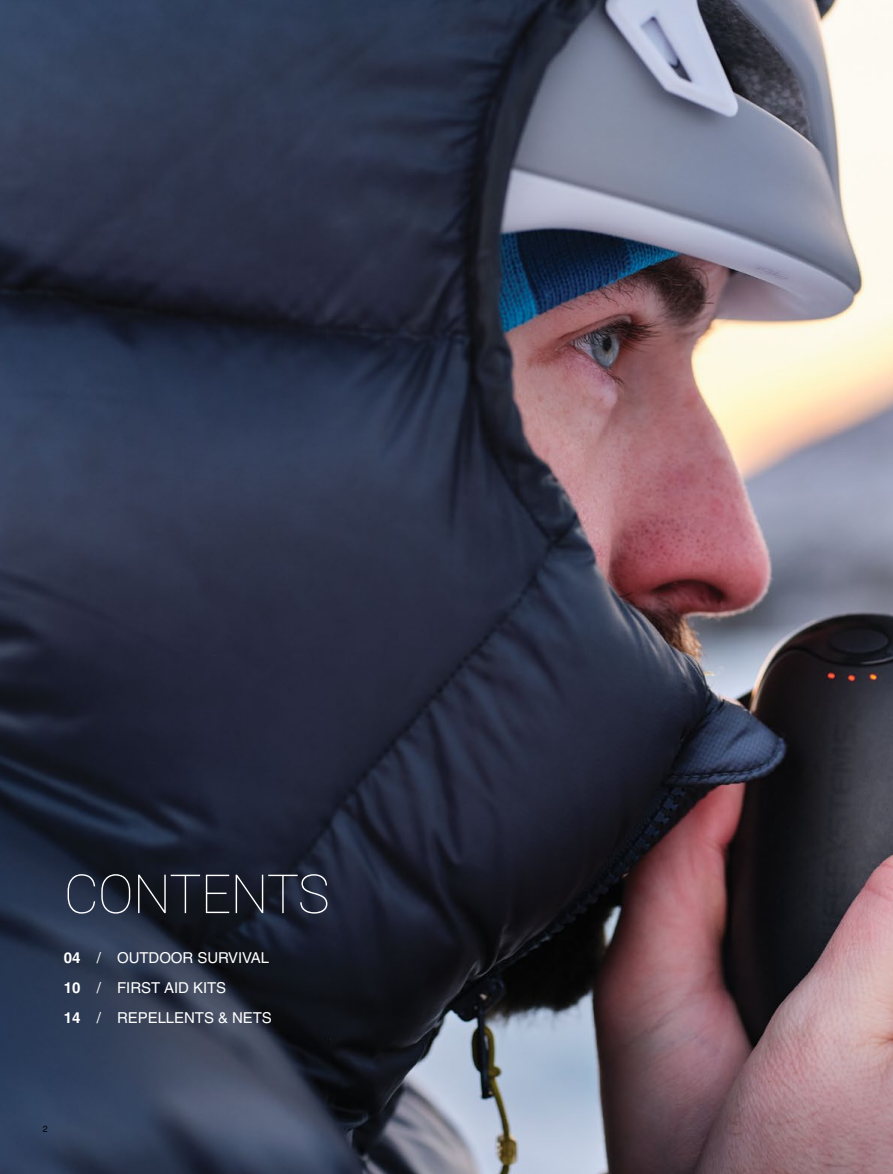
<style>
.page{position:relative;width:893px;height:1174px;background:#fff}
.page>*{position:absolute;margin:0;border:0;box-sizing:border-box;transform-origin:0 0}
.t1{font:100 54px "Roboto";letter-spacing:-.02em;color:#fff}
.t2{font:15px/30px "Helvetica";letter-spacing:-.005em;color:#fff}
.t3{font:9px "Helvetica";color:#000}
.s1{font-weight:700}
</style>
<div class="page">
<img style="left:0;top:0;width:893px;height:1174px">
<h1 class="t1" style="left:64px;top:856px;width:267px">CONTENTS</h1>
<p class="t2" style="left:64px;top:942px;width:210px"><span class="s1">04</span> / OUTDOOR SURVIVAL<br><span class="s1">10</span> / FIRST AID KITS<br><span class="s1">14</span> / REPELLENTS &amp; NETS</p>
<p class="t3" style="left:43px;top:1123px;width:7px">2</p>
</div>
